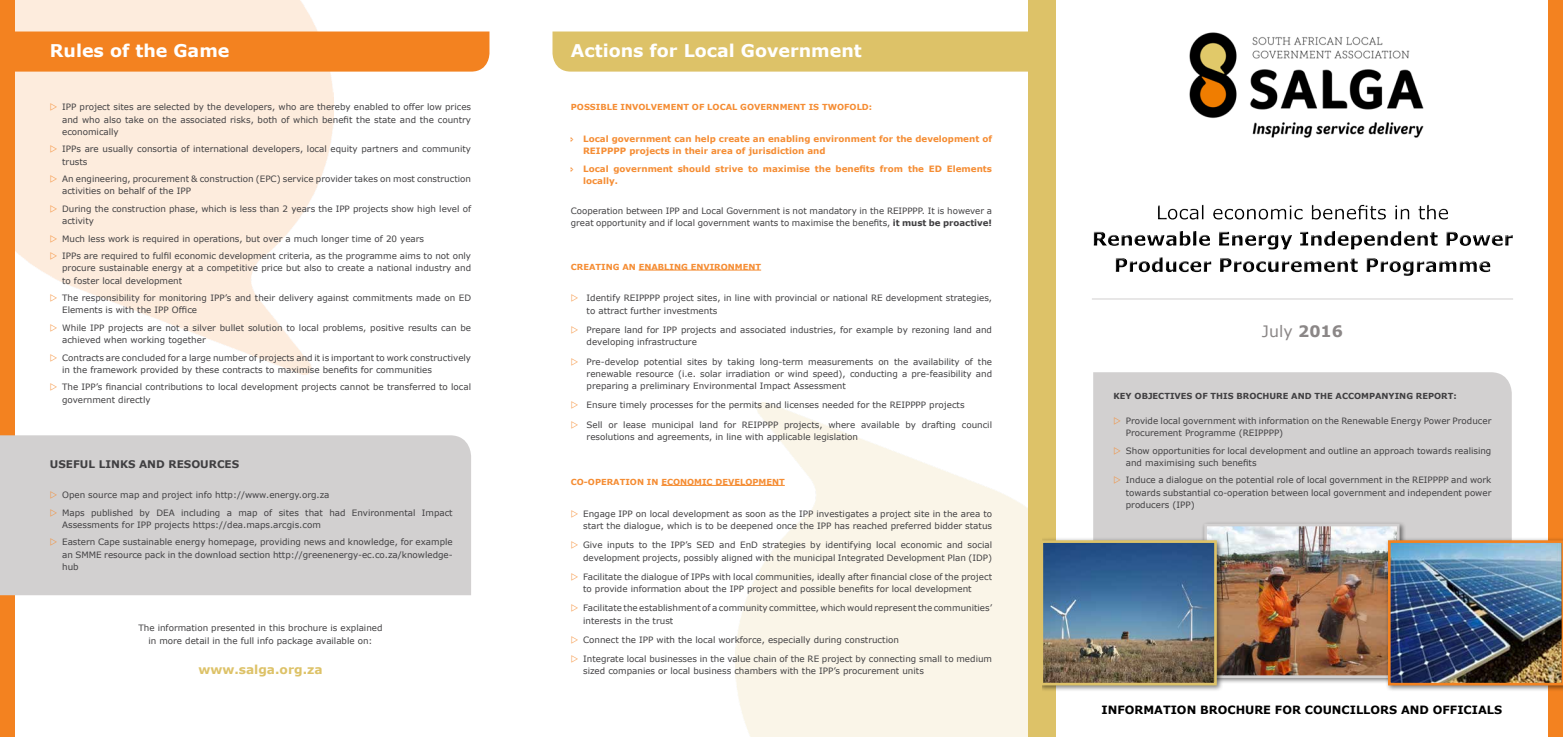
<style>
.page{position:relative;width:1563px;height:737px;background:#fff}
.page>*{position:absolute;margin:0;border:0;box-sizing:border-box;transform-origin:0 0}
.t1{font:700 17.5px "Verdana";color:#fff}
.t2{font:15.75px "Verdana";color:#8b8787}
.t3{font:700 12.25px "Verdana";color:#ddc268}
.t4{font:700 11.38px "Verdana";color:#000}
.t5{font:700 10.5px "Verdana";color:#414042}
.t6{font:8.75px/12.2px "Verdana";color:#414042}
.t7{font:700 8.75px/12.2px "Verdana";color:#f58d34}
.t8{font:700 8.31px "Verdana";color:#f58d34}
.t9{font:700 8.31px "Verdana";color:#414042}
.s1{font-weight:700}
</style>
<div class="page">
<img style="left:14px;top:0;width:319px;height:374px">
<div style="left:14px;top:32px;width:475px;height:40px;background:#f38220"></div>
<div style="left:1093px;top:372px;width:418px;height:165px;background:#d2d0d0"></div>
<div style="left:552px;top:32px;width:476px;height:40px;background:#ddc268"></div>
<hr style="left:639px;top:270px;width:122px;height:1px;background:#f58d34">
<hr style="left:661px;top:485px;width:124px;height:1px;background:#f58d34">
<div style="left:1042px;top:0;width:13px;height:737px;background:#ddc268"></div>
<div style="left:1548px;top:0;width:15px;height:737px;background:#f38220"></div>
<div style="left:0;top:0;width:14px;height:737px;background:#f38220"></div>
<div style="left:1092px;top:204px;width:423px;height:73px;background:#000;opacity:.75"></div>
<hr style="left:1092px;top:298px;width:421px;height:1px;background:#d2d0d0">
<div style="left:0;top:435px;width:471px;height:160px;background:#d2d0d0"></div>
<img style="left:1189px;top:32px;width:235px;height:106px">
<div style="left:1201px;top:521px;width:205px;height:163px;background:#000;opacity:.5"></div>
<img style="left:1208px;top:528px;width:187px;height:146px">
<div style="left:1204px;top:524px;width:195px;height:154px;border:3px solid #d2d0d0"></div>
<div style="left:1037px;top:537px;width:186px;height:155px;background:#000;opacity:.5"></div>
<img style="left:1044px;top:544px;width:169px;height:137px">
<div style="left:1040px;top:540px;width:177px;height:145px;border:3px solid #ddc268"></div>
<div style="left:1028px;top:0;width:14px;height:737px;background:#ddc268"></div>
<div style="left:1385px;top:537px;width:178px;height:155px;background:#000;opacity:.5"></div>
<img style="left:1388px;top:540px;width:175px;height:145px">
<svg style="left:1114px;top:417px;width:6px;height:7px"></svg>
<svg style="left:1114px;top:446px;width:6px;height:8px"></svg>
<svg style="left:1114px;top:476px;width:6px;height:8px"></svg>
<svg style="left:51px;top:103px;width:6px;height:8px"></svg>
<svg style="left:51px;top:145px;width:6px;height:8px"></svg>
<svg style="left:51px;top:175px;width:6px;height:7px"></svg>
<svg style="left:51px;top:205px;width:6px;height:7px"></svg>
<svg style="left:51px;top:235px;width:6px;height:7px"></svg>
<svg style="left:51px;top:252px;width:6px;height:7px"></svg>
<svg style="left:51px;top:294px;width:6px;height:7px"></svg>
<svg style="left:51px;top:324px;width:6px;height:7px"></svg>
<svg style="left:51px;top:354px;width:6px;height:7px"></svg>
<svg style="left:51px;top:491px;width:6px;height:7px"></svg>
<svg style="left:51px;top:508px;width:6px;height:8px"></svg>
<svg style="left:51px;top:538px;width:6px;height:8px"></svg>
<h1 class="t1" style="left:50px;top:39px;width:181px">Rules of the Game</h1>
<h1 class="t1" style="left:571px;top:39px;width:292px">Actions for Local Government</h1>
<p class="t6" style="left:62px;top:101px;width:410px;text-align:justify">IPP project sites are selected by the developers, who are thereby enabled to offer low prices and who also take on the associated risks, both of which benefit the state and the country economically</p>
<p class="t6" style="left:62px;top:143px;width:410px">IPPs are usually consortia of international developers, local equity partners and community trusts</p>
<p class="t6" style="left:62px;top:173px;width:410px">An engineering, procurement &amp; construction (EPC) service provider takes on most construction activities on behalf of the IPP</p>
<p class="t6" style="left:62px;top:202px;width:410px">During the construction phase, which is less than 2 years the IPP projects show high level of activity</p>
<p class="t6" style="left:62px;top:229px;width:410px;line-height:17.5px">Much less work is required in operations, but over a much longer time of 20 years<br>IPPs are required to fulfil economic development criteria, as the programme aims to not only</p>
<p class="t6" style="left:62px;top:262px;width:410px">procure sustainable energy at a competitive price but also to create a national industry and to foster local development</p>
<p class="t6" style="left:62px;top:292px;width:410px">The responsibility for monitoring IPP’s and their delivery against commitments made on ED<br>Elements is with the IPP Office</p>
<p class="t6" style="left:62px;top:321px;width:410px">While IPP projects are not a silver bullet solution to local problems, positive results can be achieved when working together</p>
<p class="t6" style="left:62px;top:351px;width:410px">Contracts are concluded for a large number of projects and it is important to work constructively in the framework provided by these contracts to maximise benefits for communities</p>
<p class="t6" style="left:62px;top:381px;width:410px">The IPP’s financial contributions to local development projects cannot be transferred to local government directly</p>
<p class="t5" style="left:50px;top:457px;width:191px">USEFUL LINKS AND RESOURCES</p>
<p class="t6" style="left:62px;top:486px;width:392px;line-height:17.5px">Open source map and project info http://www.energy.org.za<br>Maps published by DEA including a map of sites that had Environmental Impact</p>
<p class="t6" style="left:62px;top:516px;width:392px;line-height:17.5px">Assessments for IPP projects https://dea.maps.arcgis.com<br>Eastern Cape sustainable energy homepage, providing news and knowledge, for example</p>
<p class="t6" style="left:62px;top:548px;width:392px">an SMME resource pack in the download section http://greenenergy-ec.co.za/knowledge&shy;hub</p>
<p class="t6" style="left:138px;top:622px;width:246px;text-align:center">The information presented in this brochure is explained in more detail in the full info package available on:</p>
<h3 class="t3" style="left:198px;top:660px;width:126px">www.salga.org.za</h3>
<p class="t8" style="left:571px;top:101px;width:303px">POSSIBLE INVOLVEMENT OF LOCAL GOVERNMENT IS TWOFOLD:</p>
<p class="t7" style="left:583px;top:133px;width:410px">Local government can help create an enabling environment for the development of<br>REIPPPP projects in their area of jurisdiction and</p>
<p class="t7" style="left:583px;top:162px;width:410px">Local government should strive to maximise the benefits from the ED Elements locally.</p>
<p class="t6" style="left:571px;top:204px;width:423px">Cooperation between IPP and Local Government is not mandatory in the REIPPPP. It is however a great opportunity and if local government wants to maximise the benefits, <span class="s1">it must be proactive!</span></p>
<p class="t8" style="left:571px;top:260px;width:192px">CREATING AN ENABLING ENVIRONMENT</p>
<p class="t6" style="left:586px;top:292px;width:407px">Identify REIPPPP project sites, in line with provincial or national RE development strategies, to attract further investments</p>
<p class="t6" style="left:586px;top:323px;width:407px">Prepare land for IPP projects and associated industries, for example by rezoning land and developing infrastructure</p>
<p class="t6" style="left:586px;top:355px;width:407px;text-align:justify">Pre-develop potential sites by taking long-term measurements on the availability of the renewable resource (i.e. solar irradiation or wind speed), conducting a pre-feasibility and preparing a preliminary Environmental Impact Assessment</p>
<p class="t6" style="left:586px;top:399px;width:379px">Ensure timely processes for the permits and licenses needed for the REIPPPP projects</p>
<p class="t6" style="left:586px;top:418px;width:407px">Sell or lease municipal land for REIPPPP projects, where available by drafting council resolutions and agreements, in line with applicable legislation</p>
<p class="t8" style="left:571px;top:476px;width:215px">CO-OPERATION IN ECONOMIC DEVELOPMENT</p>
<p class="t6" style="left:583px;top:507px;width:410px">Engage IPP on local development as soon as the IPP investigates a project site in the area to start the dialogue, which is to be deepened once the IPP has reached preferred bidder status</p>
<p class="t6" style="left:583px;top:539px;width:410px">Give inputs to the IPP’s SED and EnD strategies by identifying local economic and social development projects, possibly aligned with the municipal Integrated Development Plan (IDP)</p>
<p class="t6" style="left:583px;top:570px;width:410px">Facilitate the dialogue of IPPs with local communities, ideally after financial close of the project to provide information about the IPP project and possible benefits for local development</p>
<p class="t6" style="left:583px;top:602px;width:410px">Facilitate the establishment of a community committee, which would represent the communities’ interests in the trust</p>
<p class="t6" style="left:583px;top:633px;width:317px">Connect the IPP with the local workforce, especially during construction</p>
<p class="t6" style="left:583px;top:652px;width:410px">Integrate local businesses in the value chain of the RE project by connecting small to medium sized companies or local business chambers with the IPP’s procurement units</p>
<h2 class="t2" style="left:1262px;top:320px;width:83px">July <span class="s1">2016</span></h2>
<p class="t9" style="left:1113px;top:390px;width:345px">KEY OBJECTIVES OF THIS BROCHURE AND THE ACCOMPANYING REPORT:</p>
<p class="t6" style="left:1126px;top:414px;width:367px">Provide local government with information on the Renewable Energy Power Producer<br>Procurement Programme (REIPPPP)</p>
<p class="t6" style="left:1126px;top:444px;width:367px">Show opportunities for local development and outline an approach towards realising and maximising such benefits</p>
<p class="t6" style="left:1126px;top:474px;width:367px;text-align:justify">Induce a dialogue on the potential role of local government in the REIPPPP and work towards substantial co-operation between local government and independent power producers (IPP)</p>
<h3 class="t4" style="left:1101px;top:702px;width:402px">INFORMATION BROCHURE FOR COUNCILLORS AND OFFICIALS</h3>
</div>
